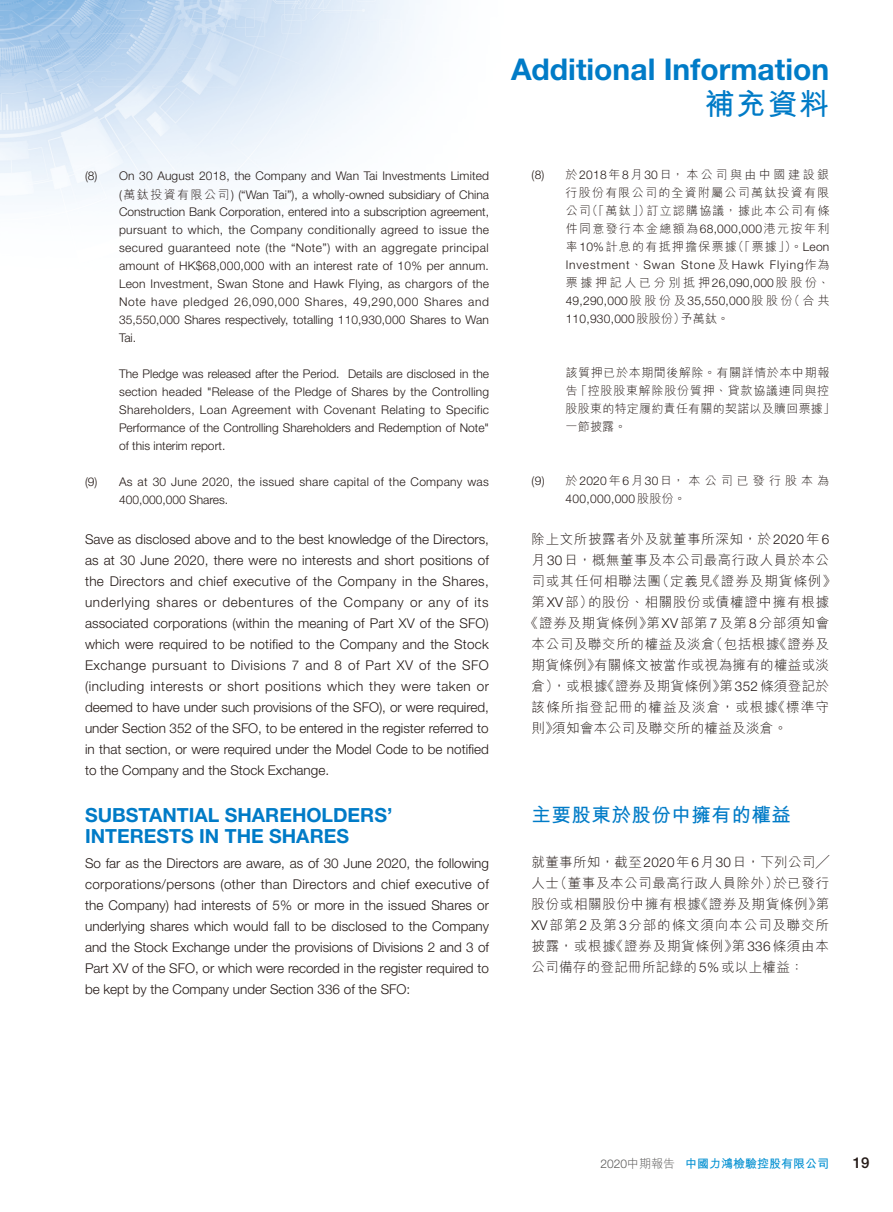
<style>
.page{position:relative;width:893px;height:1212px;background:#fff}
.page>*{position:absolute;margin:0;border:0;box-sizing:border-box;transform-origin:0 0}
.t1{font:700 30px "Helvetica Neue LT Std";color:#007bc7}
.t2{font:700 30px "M Hei HK";color:#007bc7}
.t3{font:700 19.5px/21px "Helvetica Neue LT Std";color:#007bc7}
.t4{font:700 19.5px "M Hei HK";letter-spacing:.025em;color:#007bc7}
.t5{font:500 15px "Helvetica Neue LT Std";color:#231916}
.t6{font:300 13.5px/21px "Helvetica Neue LT Std";color:#231916;text-align:justify}
.t7{font:300 13.5px/21px "M Hei HK";letter-spacing:.05em;color:#231916;text-align:justify}
.t8{font:300 13.5px "M Hei HK";letter-spacing:.025em;color:#231916}
.t9{font:300 13.5px "M Hei HK";letter-spacing:.03em;color:#231916}
.t10{font:300 13.5px "M Hei HK";letter-spacing:.075em;color:#231916}
.t11{font:300 13.5px "M Hei HK";letter-spacing:.085em;color:#231916}
.t12{font:300 12px/18px "Helvetica Neue LT Std";letter-spacing:.005em;color:#231916;text-align:justify}
.t13{font:300 12px/18px "M Hei HK";letter-spacing:.1em;color:#231916;text-align:justify}
.t14{font:300 12px/18px "M Hei HK";letter-spacing:.05em;color:#231916}
.t15{font:300 12px "Helvetica Neue LT Std";letter-spacing:.07em;color:#231916}
.t16{font:300 12px "M Hei HK";letter-spacing:.225em;color:#231916}
.t17{font:300 12px "M Hei HK";letter-spacing:.34em;color:#231916}
.t18{font:700 12px "M Hei HK";color:#008fd1}
.t19{font:300 12px "Helvetica Neue LT Std";letter-spacing:.025em;color:#231916}
.s1{font-family:"M Hei HK"}
.s2{font-family:"Helvetica Neue LT Std"}
.s3{font-family:"Helvetica Neue LT Std";font-weight:300;color:#595857}
.s4{font-weight:300;color:#595857}
</style>
<div class="page">
<img style="left:1px;top:0;width:422px;height:202px">
<p class="t12" style="left:85px;top:166px;width:405px;line-height:18.8px;text-align:right">(8) On 30 August 2018, the Company and Wan Tai Investments Limited (<span class="s1">萬鈦投資有限公司</span>) (“Wan Tai”), a wholly-owned subsidiary of China</p>
<p class="t12" style="left:119px;top:203px;width:372px">Construction Bank Corporation, entered into a subscription agreement, pursuant to which, the Company conditionally agreed to issue the secured guaranteed note (the “Note”) with an aggregate principal amount of HK$68,000,000 with an interest rate of 10% per annum.<br>Leon Investment, Swan Stone and Hawk Flying, as chargors of the Note have pledged 26,090,000 Shares, 49,290,000 Shares and 35,550,000 Shares respectively, totalling 110,930,000 Shares to Wan Tai.</p>
<p class="t12" style="left:119px;top:365px;width:372px">The Pledge was released after the Period. Details are disclosed in the section headed "Release of the Pledge of Shares by the Controlling Shareholders, Loan Agreement with Covenant Relating to Specific Performance of the Controlling Shareholders and Redemption of Note" of this interim report.</p>
<p class="t12" style="left:119px;top:473px;width:371px;text-indent:-34px">(9) As at 30 June 2020, the issued share capital of the Company was<br>400,000,000 Shares.</p>
<p class="t6" style="left:85px;top:529px;width:406px">Save as disclosed above and to the best knowledge of the Directors, as at 30 June 2020, there were no interests and short positions of the Directors and chief executive of the Company in the Shares, underlying shares or debentures of the Company or any of its associated corporations (within the meaning of Part XV of the SFO) which were required to be notified to the Company and the Stock Exchange pursuant to Divisions 7 and 8 of Part XV of the SFO (including interests or short positions which they were taken or deemed to have under such provisions of the SFO), or were required, under Section 352 of the SFO, to be entered in the register referred to in that section, or were required under the Model Code to be notified to the Company and the Stock Exchange.</p>
<h2 class="t3" style="left:85px;top:804px;width:309px">SUBSTANTIAL SHAREHOLDERS’<br>INTERESTS IN THE SHARES</h2>
<p class="t6" style="left:85px;top:852px;width:406px">So far as the Directors are aware, as of 30 June 2020, the following corporations/persons (other than Directors and chief executive of the Company) had interests of 5% or more in the issued Shares or underlying shares which would fall to be disclosed to the Company and the Stock Exchange under the provisions of Divisions 2 and 3 of Part XV of the SFO, or which were recorded in the register required to be kept by the Company under Section 336 of the SFO:</p>
<h1 class="t1" style="left:511px;top:51px;width:320px">Additional Information</h1>
<h1 class="t2" style="left:705px;top:82px;width:126px">補充資料</h1>
<p class="t13" style="left:566px;top:166px;width:265px;text-indent:-34px"><span class="s2">(8)</span> 於<span class="s2">2018</span>年<span class="s2">8</span>月<span class="s2">30</span>日，本公司與由中國建設銀行股份有限公司的全資附屬公司萬鈦投資有限公司（「萬鈦」）訂立認購協議，據此本公司有條件同意發行本金總額為<span class="s2">68,000,000</span>港元按年利率<span class="s2">10%</span>計息的有抵押擔保票據（「票據」）。<span class="s2">Leon</span></p>
<p class="t15" style="left:566px;top:258px;width:265px">Investment<span class="s1">、</span>Swan Stone <span class="s1">及</span> Hawk Flying<span class="s1">作為</span></p>
<p class="t16" style="left:566px;top:277px;width:265px">票據押記人已分別抵押<span class="s2">26,090,000</span>股股份、</p>
<p class="t12" style="left:566px;top:292px;width:265px">49,290,000<span class="s1">股股份及</span>35,550,000<span class="s1">股股份（合共<br></span>110,930,000<span class="s1">股股份）予萬鈦。</span></p>
<p class="t14" style="left:566px;top:364px;width:271px">該質押已於本期間後解除。有關詳情於本中期報告「控股股東解除股份質押、貸款協議連同與控股股東的特定履約責任有關的契諾以及贖回票據」一節披露。</p>
<p class="t17" style="left:531px;top:475px;width:299px"><span class="s2">(9)</span> 於<span class="s2">2020</span>年<span class="s2">6</span>月<span class="s2">30</span>日，本公司已發行股本為</p>
<p class="t19" style="left:566px;top:492px;width:122px">400,000,000<span class="s1">股股份。</span></p>
<p class="t7" style="left:531px;top:528px;width:299px">除上文所披露者外及就董事所深知，於<span class="s2">2020</span>年<span class="s2">6</span></p>
<p class="t7" style="left:532px;top:549px;width:299px">月<span class="s2">30</span>日，概無董事及本公司最高行政人員於本公</p>
<p class="t10" style="left:531px;top:574px;width:306px">司或其任何相聯法團（定義見《證券及期貨條例》</p>
<p class="t7" style="left:532px;top:591px;width:299px">第<span class="s2">XV</span>部）的股份、相關股份或債權證中擁有根據</p>
<p class="t7" style="left:525px;top:612px;width:306px">《證券及期貨條例》第<span class="s2">XV</span>部第<span class="s2">7</span>及第<span class="s2">8</span>分部須知會</p>
<p class="t7" style="left:532px;top:633px;width:299px">本公司及聯交所的權益及淡倉（包括根據《證券及</p>
<p class="t8" style="left:531px;top:658px;width:299px">期貨條例》有關條文被當作或視為擁有的權益或淡</p>
<p class="t9" style="left:531px;top:679px;width:299px">倉），或根據《證券及期貨條例》第<span class="s2">352</span>條須登記於</p>
<p class="t11" style="left:531px;top:700px;width:299px">該條所指登記冊的權益及淡倉，或根據《標準守</p>
<p class="t8" style="left:531px;top:721px;width:257px">則》須知會本公司及聯交所的權益及淡倉。</p>
<h2 class="t4" style="left:531px;top:801px;width:261px">主要股東於股份中擁有的權益</h2>
<p class="t7" style="left:531px;top:851px;width:299px">就董事所知，截至<span class="s2">2020</span>年<span class="s2">6</span>月<span class="s2">30</span>日，下列公司╱人士（董事及本公司最高行政人員除外）於已發行股份或相關股份中擁有根據《證券及期貨條例》第<span class="s2">XV</span>部第<span class="s2">2</span>及第<span class="s2">3</span>分部的條文須向本公司及聯交所披露，或根據《證券及期貨條例》第<span class="s2">336</span>條須由本公司備存的登記冊所記錄的<span class="s2">5%</span>或以上權益：</p>
<p class="t18" style="left:600px;top:1154px;width:230px"><span class="s3">2020</span><span class="s4">中期報告</span> 中國力鴻檢驗控股有限公司</p>
<p class="t5" style="left:853px;top:1154px;width:18px">19</p>
</div>
